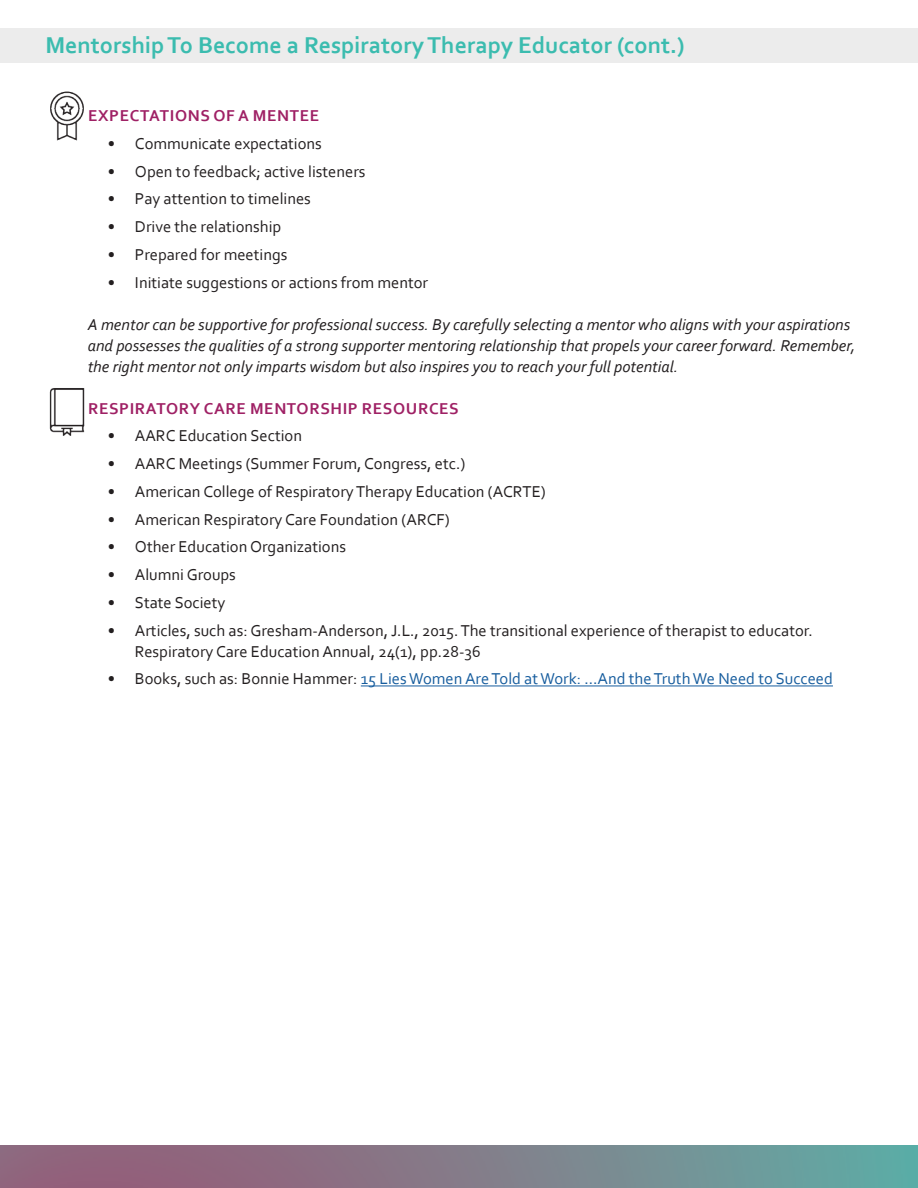
<style>
.page{position:relative;width:918px;height:1188px;background:#fff}
.page>*{position:absolute;margin:0;border:0;box-sizing:border-box;transform-origin:0 0}
.t1{font:700 24px "Corbel";color:#3bbcaf}
.t2{font:16.5px/21px "Corbel";color:#231f20}
.t3{font:italic 16.5px/21px "Corbel";color:#231f20}
.t4{font:16.5px "Corbel";color:#175d9e}
.t5{font:700 16.5px "Corbel";letter-spacing:.04em;color:#9f2165}
.s1{color:#231f20}
</style>
<div class="page">
<hr style="left:361px;top:685px;width:472px;height:1px;background:#175d9e">
<img style="left:0;top:1146px;width:918px;height:42px">
<div style="left:0;top:28px;width:918px;height:35px;background:#ececec"></div>
<img style="left:50px;top:92px;width:34px;height:49px">
<img style="left:49px;top:388px;width:36px;height:48px">
<p class="t1" style="left:45px;top:30px;width:641px">Mentorship To Become a Respiratory Therapy Educator (cont.)</p>
<p class="t5" style="left:88px;top:105px;width:233px">EXPECTATIONS OF A MENTEE</p>
<p class="t2" style="left:108px;top:133px;width:215px">• Communicate expectations</p>
<p class="t2" style="left:108px;top:160px;width:259px">• Open to feedback; active listeners</p>
<p class="t2" style="left:108px;top:188px;width:204px">• Pay attention to timelines</p>
<p class="t2" style="left:108px;top:216px;width:175px">• Drive the relationship</p>
<p class="t2" style="left:108px;top:244px;width:181px">• Prepared for meetings</p>
<p class="t2" style="left:108px;top:271px;width:322px">• Initiate suggestions or actions from mentor</p>
<p class="t3" style="left:88px;top:313px;width:769px">A mentor can be supportive for professional success. By carefully selecting a mentor who aligns with your aspirations and possesses the qualities of a strong supporter mentoring relationship that propels your career forward. Remember, the right mentor not only imparts wisdom but also inspires you to reach your full potential.</p>
<p class="t5" style="left:88px;top:398px;width:372px">RESPIRATORY CARE MENTORSHIP RESOURCES</p>
<p class="t2" style="left:108px;top:425px;width:196px">• AARC Education Section</p>
<p class="t2" style="left:108px;top:453px;width:359px">• AARC Meetings (Summer Forum, Congress, etc.)</p>
<p class="t2" style="left:108px;top:481px;width:439px">• American College of Respiratory Therapy Education (ACRTE)</p>
<p class="t2" style="left:108px;top:508px;width:343px">• American Respiratory Care Foundation (ARCF)</p>
<p class="t2" style="left:108px;top:536px;width:240px">• Other Education Organizations</p>
<p class="t2" style="left:108px;top:564px;width:130px">• Alumni Groups</p>
<p class="t2" style="left:108px;top:592px;width:119px">• State Society</p>
<p class="t2" style="left:135px;top:619px;width:679px;text-indent:-27px">• Articles, such as: Gresham-Anderson, J.L., 2015. The transitional experience of therapist to educator.<br>Respiratory Care Education Annual, 24(1), pp.28-36</p>
<p class="t4" style="left:108px;top:669px;width:727px"><span class="s1">• Books, such as: Bonnie Hammer:</span> 15 Lies Women Are Told at Work: …And the Truth We Need to Succeed</p>
</div>
